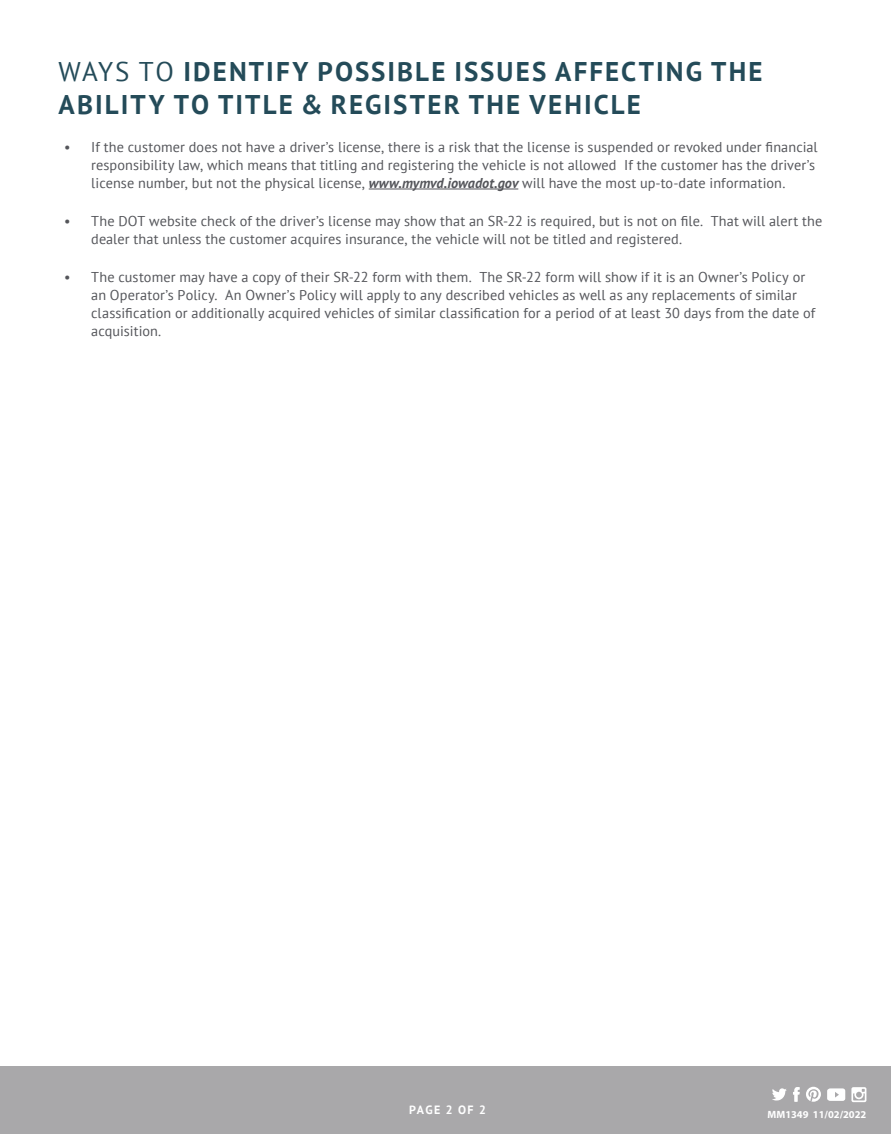
<style>
.page{position:relative;width:891px;height:1134px;background:#fff}
.page>*{position:absolute;margin:0;border:0;box-sizing:border-box;transform-origin:0 0}
.t1{font:700 27px/32.4px "PT Sans";letter-spacing:.08em;color:#244b59}
.t2{font:14.25px/18px "PT Sans";letter-spacing:.005em;color:#54555a}
.t3{font:700 12px "PT Sans";letter-spacing:.11em;color:#fff}
.t4{font:700 10.5px "Myriad Pro";color:#fff}
.s1{font-weight:400}
.s2{font-weight:700;font-style:italic}
</style>
<div class="page">
<hr style="left:369px;top:189px;width:149px;height:1px;background:#54555a">
<div style="left:0;top:1067px;width:891px;height:67px;background:#a9a8aa"></div>
<svg style="left:793px;top:1087px;width:7px;height:15px"></svg>
<svg style="left:772px;top:1088px;width:15px;height:13px"></svg>
<svg style="left:806px;top:1087px;width:15px;height:15px"></svg>
<svg style="left:851px;top:1087px;width:15px;height:15px"></svg>
<svg style="left:827px;top:1088px;width:18px;height:13px"></svg>
<p class="t1" style="left:59px;top:55px;width:706px"><span class="s1">WAYS TO</span> IDENTIFY POSSIBLE ISSUES AFFECTING THE<br>ABILITY TO TITLE &amp; REGISTER THE VEHICLE</p>
<p class="t2" style="left:91px;top:138px;width:728px;text-indent:-27px">• If the customer does not have a driver’s license, there is a risk that the license is suspended or revoked under financial responsibility law, which means that titling and registering the vehicle is not allowed If the customer has the driver’s license number, but not the physical license, <span class="s2">www.mymvd.iowadot.gov</span> will have the most up-to-date information.</p>
<p class="t2" style="left:91px;top:212px;width:732px;text-indent:-27px">• The DOT website check of the driver’s license may show that an SR-22 is required, but is not on file. That will alert the dealer that unless the customer acquires insurance, the vehicle will not be titled and registered.</p>
<p class="t2" style="left:91px;top:268px;width:726px;text-indent:-27px">• The customer may have a copy of their SR-22 form with them. The SR-22 form will show if it is an Owner’s Policy or an Operator’s Policy. An Owner’s Policy will apply to any described vehicles as well as any replacements of similar classification or additionally acquired vehicles of similar classification for a period of at least 30 days from the date of acquisition.</p>
<p class="t3" style="left:409px;top:1102px;width:78px">PAGE 2 OF 2</p>
<p class="t4" style="left:768px;top:1107px;width:100px">MM1349 11/02/2022</p>
</div>
